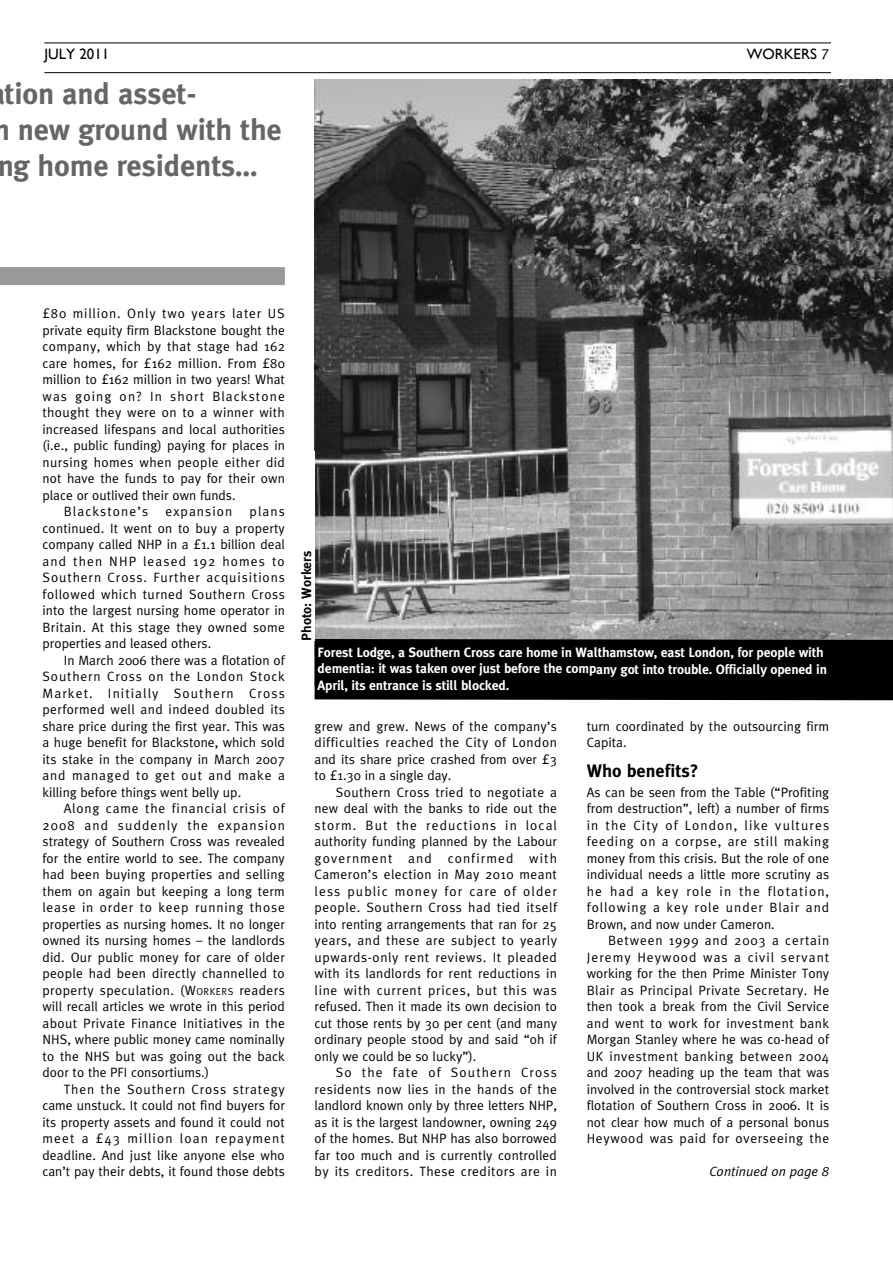
<style>
.page{position:relative;width:893px;height:1263px;background:#fff}
.page>*{position:absolute;margin:0;border:0;box-sizing:border-box;transform-origin:0 0}
.t1{font:700 30px/36px "Meta Plus";letter-spacing:-.005em;color:#666}
.t2{font:700 18px "Meta Plus";color:#000}
.t3{font:15px "Gill Sans";color:#000}
.t4{font:13.5px/16.5px "Meta Plus";letter-spacing:.01em;color:#000;text-align:justify}
.t5{font:700 13.5px/16.4px "Meta Plus";letter-spacing:-.01em;color:#fff}
.t6{font:13.5px "Meta Plus";letter-spacing:.03em;color:#000}
.t7{font:13.5px "Meta Plus";letter-spacing:.08em;color:#000}
.t8{font:13.5px "Meta Plus";letter-spacing:.065em;color:#000}
.t9{font:italic 13.5px "Meta Plus";color:#000}
.t10{font:700 13.5px "Meta Plus";color:#000}
.s1{font-family:"Meta Caps"}
.s2{font-size:10.2px}
</style>
<div class="page">
<hr style="left:44px;top:43px;width:787px;height:1px;background:#000">
<hr style="left:44px;top:72px;width:787px;height:1px;background:#000">
<img style="left:315px;top:80px;width:578px;height:559px">
<div style="left:0;top:267px;width:285px;height:18px;background:#999"></div>
<div style="left:315px;top:639px;width:578px;height:61px;background:#000"></div>
<p class="t3" style="left:44px;top:45px;width:66px">JULY 2011</p>
<p class="t3" style="left:747px;top:45px;width:84px">WORKERS <span class="s1">7</span></p>
<h1 class="t1" style="left:-6px;top:79px;width:290px;text-indent:11px">tion and asset-<br>n new ground with the ng home residents…</h1>
<p class="t8" style="left:43px;top:309px;width:244px">£80 million. Only two years later US</p>
<p class="t4" style="left:43px;top:323px;width:244px">private equity firm Blackstone bought the</p>
<p class="t6" style="left:43px;top:342px;width:244px">company, which by that stage had 162</p>
<p class="t4" style="left:43px;top:356px;width:244px">care homes, for £162 million. From £80</p>
<p class="t4" style="left:43px;top:372px;width:244px">million to £162 million in two years! What</p>
<p class="t7" style="left:43px;top:391px;width:244px">was going on? In short Blackstone</p>
<p class="t4" style="left:43px;top:405px;width:244px">thought they were on to a winner with</p>
<p class="t4" style="left:43px;top:422px;width:244px">increased lifespans and local authorities</p>
<p class="t4" style="left:43px;top:438px;width:244px">(i.e., public funding) paying for places in</p>
<p class="t6" style="left:43px;top:457px;width:244px">nursing homes when people either did</p>
<p class="t4" style="left:43px;top:471px;width:244px">not have the funds to pay for their own</p>
<p class="t4" style="left:43px;top:488px;width:195px">place or outlived their own funds.</p>
<p class="t7" style="left:64px;top:507px;width:86px">Blackstone’s</p>
<p class="t7" style="left:165px;top:507px;width:68px">expansion</p>
<p class="t4" style="left:43px;top:504px;width:244px;text-indent:207px">plans continued. It went on to buy a property company called NHP in a £1.1 billion deal and then NHP leased 192 homes to Southern Cross. Further acquisitions followed which turned Southern Cross into the largest nursing home operator in Britain. At this stage they owned some properties and leased others.</p>
<p class="t4" style="left:43px;top:653px;width:244px;text-indent:21px">In March 2006 there was a flotation of Southern Cross on the London Stock Market. Initially Southern Cross performed well and indeed doubled its share price during the first year. This was a huge benefit for Blackstone, which sold its stake in the company in March 2007 and managed to get out and make a killing before things went belly up.</p>
<p class="t4" style="left:42px;top:801px;width:244px;text-indent:21px">Along came the financial crisis of 2008 and suddenly the expansion strategy of Southern Cross was revealed for the entire world to see. The company had been buying properties and selling them on again but keeping a long term lease in order to keep running those properties as nursing homes. It no longer owned its nursing homes – the landlords did. Our public money for care of older people had been directly channelled to property speculation. (W<span class="s2">ORKERS</span> readers will recall articles we wrote in this period about Private Finance Initiatives in the NHS, where public money came nominally to the NHS but was going out the back door to the PFI consortiums.)</p>
<p class="t4" style="left:42px;top:1082px;width:244px;text-indent:21px">Then the Southern Cross strategy came unstuck. It could not find buyers for its property assets and found it could not meet a £43 million loan repayment deadline. And just like anyone else who can’t pay their debts, it found those debts</p>
<p class="t10" style="left:302px;top:641px;width:92px;rotate:-90deg">Photo: Workers</p>
<p class="t5" style="left:318px;top:645px;width:511px">Forest Lodge, a Southern Cross care home in Walthamstow, east London, for people with dementia: it was taken over just before the company got into trouble. Officially opened in<br>April, its entrance is still blocked.</p>
<p class="t4" style="left:315px;top:719px;width:244px">grew and grew. News of the company’s difficulties reached the City of London and its share price crashed from over £3 to £1.30 in a single day.</p>
<p class="t4" style="left:315px;top:785px;width:244px;text-indent:21px">Southern Cross tried to negotiate a new deal with the banks to ride out the storm. But the reductions in local authority funding planned by the Labour government and confirmed with Cameron’s election in May 2010 meant less public money for care of older people. Southern Cross had tied itself into renting arrangements that ran for 25 years, and these are subject to yearly upwards-only rent reviews. It pleaded with its landlords for rent reductions in line with current prices, but this was refused. Then it made its own decision to cut those rents by 30 per cent (and many ordinary people stood by and said “oh if only we could be so lucky”).</p>
<p class="t4" style="left:315px;top:1065px;width:244px;text-indent:21px">So the fate of Southern Cross residents now lies in the hands of the landlord known only by three letters NHP, as it is the largest landowner, owning 249 of the homes. But NHP has also borrowed far too much and is currently controlled by its creditors. These creditors are in</p>
<p class="t4" style="left:587px;top:719px;width:244px">turn coordinated by the outsourcing firm<br>Capita.</p>
<h2 class="t2" style="left:587px;top:764px;width:113px">Who benefits?</h2>
<p class="t4" style="left:587px;top:785px;width:244px">As can be seen from the Table (“Profiting from destruction”, left) a number of firms in the City of London, like vultures feeding on a corpse, are still making money from this crisis. But the role of one individual needs a little more scrutiny as he had a key role in the flotation, following a key role under Blair and Brown, and now under Cameron.</p>
<p class="t4" style="left:587px;top:933px;width:244px;text-indent:21px">Between 1999 and 2003 a certain Jeremy Heywood was a civil servant working for the then Prime Minister Tony Blair as Principal Private Secretary. He then took a break from the Civil Service and went to work for investment bank Morgan Stanley where he was co-head of UK investment banking between 2004 and 2007 heading up the team that was involved in the controversial stock market flotation of Southern Cross in 2006. It is not clear how much of a personal bonus Heywood was paid for overseeing the</p>
<p class="t9" style="left:709px;top:1167px;width:121px">Continued on page 8</p>
</div>
